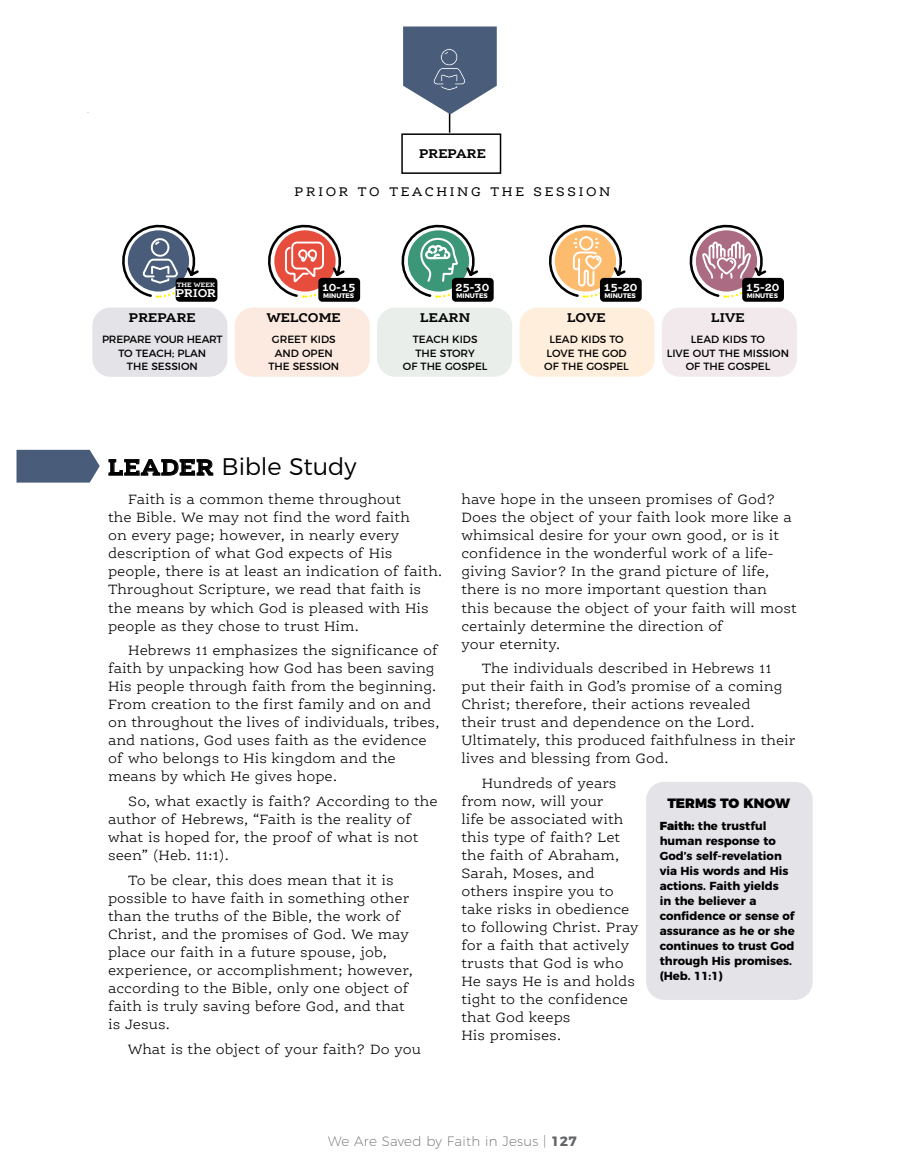
<style>
.page{position:relative;width:905px;height:1168px;background:#fff}
.page>*{position:absolute;margin:0;border:0;box-sizing:border-box;transform-origin:0 0}
.t1{font:300 24px "Montserrat";letter-spacing:-.005em;color:#000}
.t2{font:300 14.7px/18px "Ernestine Pro";color:#000}
.t3{font:700 13.5px "Ernestine Pro";letter-spacing:.005em;color:#000}
.t4{font:200 13.5px "Montserrat";letter-spacing:.025em;color:#636466}
.t5{font:13.5px "Ernestine Pro";letter-spacing:.195em;color:#000}
.t6{font:900 13.5px "Montserrat";color:#000}
.t7{font:700 12.15px "Ernestine Pro";letter-spacing:-.02em;color:#fff}
.t8{font:700 11.7px/15px "Montserrat";color:#000}
.t9{font:10.5px/13.5px "Montserrat";color:#000;text-align:center}
.t10{font:10.5px/13.5px "Montserrat";letter-spacing:-.02em;color:#000;text-align:center}
.t11{font:700 6.75px "Ernestine Pro";color:#fff}
.t12{font:700 6.6px "Montserrat";color:#fff}
.s1{font-family:"Ernestine Pro";font-weight:700}
.s2{font-weight:900}
.s3{font-weight:700}
</style>
<div class="page">
<div style="left:662px;top:308px;width:134px;height:69px;background:#f1e9eb;border-radius:18px"></div>
<div style="left:519px;top:308px;width:135px;height:69px;background:#ffeedb;border-radius:18px"></div>
<div style="left:377px;top:308px;width:135px;height:69px;background:#e9eeea;border-radius:18px"></div>
<div style="left:235px;top:308px;width:135px;height:69px;background:#fceae1;border-radius:18px"></div>
<div style="left:92px;top:308px;width:135px;height:69px;background:#e3e3e8;border-radius:18px"></div>
<div style="left:401px;top:133px;width:100px;height:41px;border:2px solid #000"></div>
<hr style="left:449px;top:98px;width:1px;height:35px;background:#000">
<svg style="left:403px;top:27px;width:94px;height:87px"></svg>
<svg style="left:16px;top:450px;width:84px;height:33px;background:#576985"></svg>
<svg style="left:549px;top:224px;width:78px;height:74px"></svg>
<div style="left:600px;top:278px;width:41px;height:24px;background:#000;border-radius:4px"></div>
<svg style="left:689px;top:224px;width:79px;height:74px"></svg>
<div style="left:742px;top:278px;width:42px;height:24px;background:#000;border-radius:4px"></div>
<svg style="left:122px;top:224px;width:79px;height:75px"></svg>
<div style="left:176px;top:278px;width:41px;height:24px;background:#000;border-radius:4px"></div>
<div style="left:318px;top:278px;width:42px;height:24px;background:#000;border-radius:4px"></div>
<svg style="left:268px;top:224px;width:79px;height:75px"></svg>
<div style="left:452px;top:278px;width:41px;height:24px;background:#000;border-radius:4px"></div>
<svg style="left:401px;top:224px;width:79px;height:78px"></svg>
<div style="left:646px;top:782px;width:166px;height:218px;background:#e3e3e8;border-radius:18px"></div>
<p class="t11" style="left:177px;top:280px;width:40px">THE WEEK</p>
<p class="t7" style="left:176px;top:285px;width:42px">PRIOR</p>
<p class="t3" style="left:129px;top:309px;width:68px">PREPARE</p>
<p class="t10" style="left:102px;top:332px;width:122px">PREPARE YOUR HEART<br>TO TEACH; PLAN<br>THE SESSION</p>
<p class="t3" style="left:419px;top:145px;width:68px">PREPARE</p>
<p class="t5" style="left:294px;top:183px;width:317px">PRIOR TO TEACHING THE SESSION</p>
<p class="t7" style="left:321px;top:279px;width:36px">10-15</p>
<p class="t12" style="left:323px;top:291px;width:33px">MINUTES</p>
<p class="t3" style="left:267px;top:309px;width:76px">WELCOME</p>
<p class="t9" style="left:268px;top:332px;width:72px">GREET KIDS<br>AND OPEN<br>THE SESSION</p>
<p class="t7" style="left:455px;top:279px;width:36px">25-30</p>
<p class="t12" style="left:456px;top:291px;width:33px">MINUTES</p>
<p class="t3" style="left:420px;top:309px;width:52px">LEARN</p>
<p class="t9" style="left:403px;top:332px;width:86px">TEACH KIDS<br>THE STORY<br>OF THE GOSPEL</p>
<p class="t7" style="left:603px;top:279px;width:36px">15-20</p>
<p class="t12" style="left:604px;top:291px;width:33px">MINUTES</p>
<p class="t3" style="left:567px;top:309px;width:40px">LOVE</p>
<p class="t9" style="left:544px;top:332px;width:86px">LEAD KIDS TO<br>LOVE THE GOD<br>OF THE GOSPEL</p>
<p class="t7" style="left:745px;top:279px;width:36px">15-20</p>
<p class="t12" style="left:746px;top:291px;width:33px">MINUTES</p>
<p class="t3" style="left:711px;top:309px;width:35px">LIVE</p>
<p class="t9" style="left:667px;top:332px;width:124px">LEAD KIDS TO<br>LIVE OUT THE MISSION<br>OF THE GOSPEL</p>
<h1 class="t1" style="left:108px;top:448px;width:250px"><span class="s1">LEADER</span> Bible Study</h1>
<p class="t2" style="left:108px;top:490px;width:336px;text-indent:20px">Faith is a common theme throughout<br>the Bible. We may not find the word faith<br>on every page; however, in nearly every description of what God expects of His people, there is at least an indication of faith.<br>Throughout Scripture, we read that faith is the means by which God is pleased with His people as they chose to trust Him.</p>
<p class="t2" style="left:108px;top:641px;width:333px;text-indent:20px">Hebrews 11 emphasizes the significance of faith by unpacking how God has been saving His people through faith from the beginning.<br>From creation to the first family and on and on throughout the lives of individuals, tribes, and nations, God uses faith as the evidence of who belongs to His kingdom and the means by which He gives hope.</p>
<p class="t2" style="left:108px;top:792px;width:331px;text-indent:20px">So, what exactly is faith? According to the author of Hebrews, “Faith is the reality of what is hoped for, the proof of what is not seen” (Heb. 11:1).</p>
<p class="t2" style="left:108px;top:871px;width:306px;text-indent:20px">To be clear, this does mean that it is possible to have faith in something other than the truths of the Bible, the work of Christ, and the promises of God. We may place our faith in a future spouse, job, experience, or accomplishment; however, according to the Bible, only one object of faith is truly saving before God, and that is Jesus.</p>
<p class="t2" style="left:128px;top:1039px;width:294px">What is the object of your faith? Do you</p>
<p class="t2" style="left:461px;top:490px;width:337px">have hope in the unseen promises of God?<br>Does the object of your faith look more like a whimsical desire for your own good, or is it confidence in the wonderful work of a life&shy;giving Savior? In the grand picture of life, there is no more important question than this because the object of your faith will most certainly determine the direction of<br>your eternity.</p>
<p class="t2" style="left:461px;top:659px;width:335px;text-indent:20px">The individuals described in Hebrews 11 put their faith in God’s promise of a coming Christ; therefore, their actions revealed<br>their trust and dependence on the Lord.<br>Ultimately, this produced faithfulness in their lives and blessing from God.</p>
<p class="t2" style="left:461px;top:774px;width:179px;text-indent:20px">Hundreds of years from now, will your<br>life be associated with this type of faith? Let the faith of Abraham,<br>Sarah, Moses, and others inspire you to take risks in obedience to following Christ. Pray for a faith that actively trusts that God is who<br>He says He is and holds tight to the confidence that God keeps<br>His promises.</p>
<p class="t6" style="left:667px;top:792px;width:124px">TERMS TO KNOW</p>
<p class="t8" style="left:659px;top:817px;width:136px"><span class="s2">Faith:</span> the trustful human response to<br>God’s self-revelation via His words and His actions. Faith yields<br>in the believer a confidence or sense of assurance as he or she continues to trust God through His promises. (Heb. 11:1)</p>
<p class="t4" style="left:328px;top:1131px;width:250px">We Are Saved by Faith in Jesus | <span class="s3">127</span></p>
</div>
